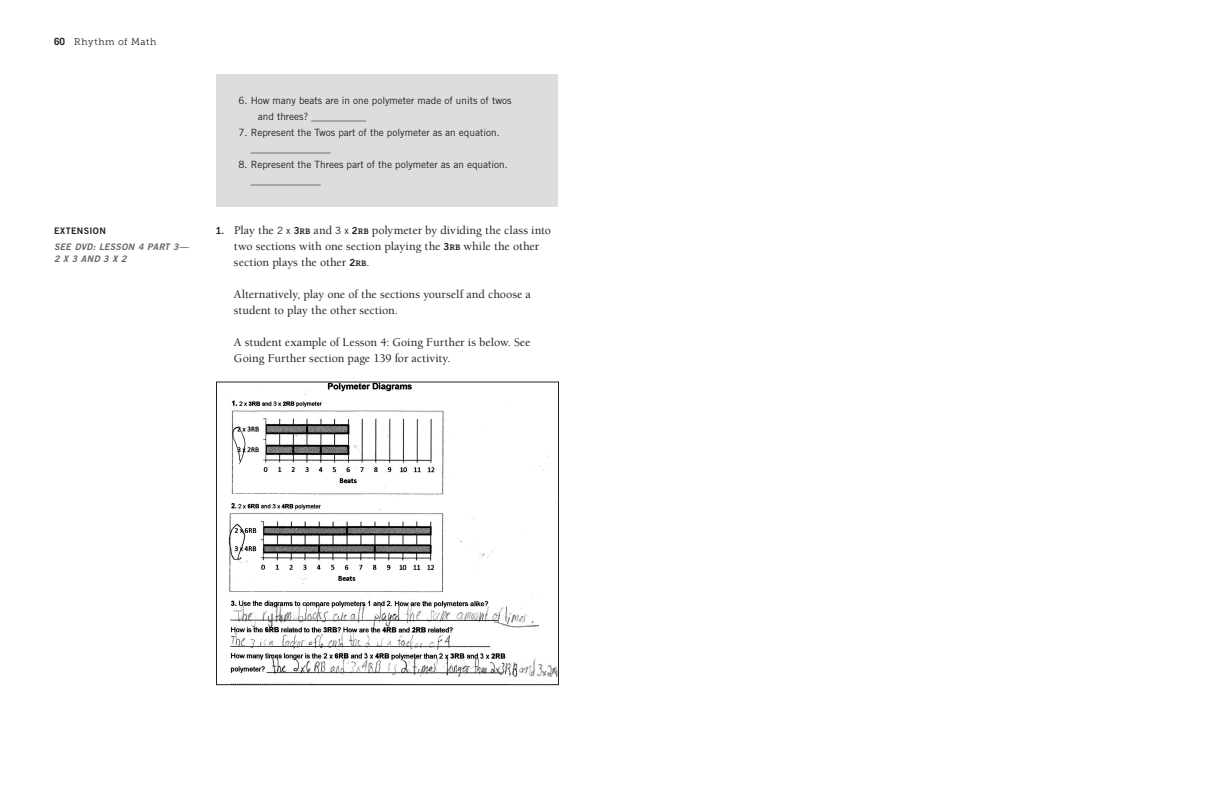
<style>
.page{position:relative;width:1224px;height:792px;background:#fff}
.page>*{position:absolute;margin:0;border:0;box-sizing:border-box;transform-origin:0 0}
.t1{font:500 12px/16px "Berkeley";color:#231f20}
.t2{font:10px/16px "Trade Gothic LT Std";color:#231f20}
.t3{font:10px "Museo Slab 700";color:#231f20}
.t4{font:9.5px "Museo Slab 300";letter-spacing:.07em;color:#231f20}
.t5{font:9px/12px "Trade Gothic LT Std Bd 2 Obl";letter-spacing:.035em;color:#636366}
.t6{font:9px "Trade Gothic LT Std Bd 2";letter-spacing:.04em;color:#231f20}
.s1{font-family:"Trade Gothic LT Std";font-weight:700;font-size:10px}
.s2{font-family:"Trade Gothic LT Std";font-weight:400;font-size:10px}
.s3{font-family:"Trade Gothic LT Std Bd 2";font-weight:400;font-size:9.8px}
.s4{font-family:"Museo Slab 700";font-weight:400;font-size:7.8px}
</style>
<div class="page">
<div style="left:216px;top:74px;width:342px;height:132px;background:#dcdddf"></div>
<img style="left:228px;top:384px;width:329px;height:295px">
<div style="left:216px;top:382px;width:343px;height:303px;border:1px solid #231f20"></div>
<p class="t4" style="left:54px;top:36px;width:104px"><span class="s1">60</span> Rhythm of Math</p>
<p class="t6" style="left:54px;top:225px;width:53px">EXTENSION</p>
<p class="t5" style="left:54px;top:241px;width:136px">SEE DVD: LESSON 4 PART 3—<br>2 X 3 AND 3 X 2</p>
<p class="t2" style="left:258px;top:92px;width:255px;text-indent:-19px">6. How many beats are in one polymeter made of units of twos and threes? ___________</p>
<p class="t2" style="left:251px;top:124px;width:251px;text-indent:-12px">7. Represent the Twos part of the polymeter as an equation. ________________</p>
<p class="t2" style="left:251px;top:156px;width:259px;text-indent:-12px">8. Represent the Threes part of the polymeter as an equation. ______________</p>
<p class="t3" style="left:216px;top:225px;width:10px">1.</p>
<p class="t1" style="left:234px;top:222px;width:319px">Play the <span class="s2">2 x</span> <span class="s3">3</span><span class="s4">RB</span> and <span class="s2">3 x</span> <span class="s3">2</span><span class="s4">RB</span> polymeter by dividing the class into two sections with one section playing the <span class="s3">3</span><span class="s4">RB</span> while the other section plays the other <span class="s3">2</span><span class="s4">RB</span>.</p>
<p class="t1" style="left:234px;top:286px;width:298px">Alternatively, play one of the sections yourself and choose a student to play the other section.</p>
<p class="t1" style="left:234px;top:334px;width:298px">A student example of Lesson 4: Going Further is below. See<br>Going Further section page 139 for activity.</p>
</div>
